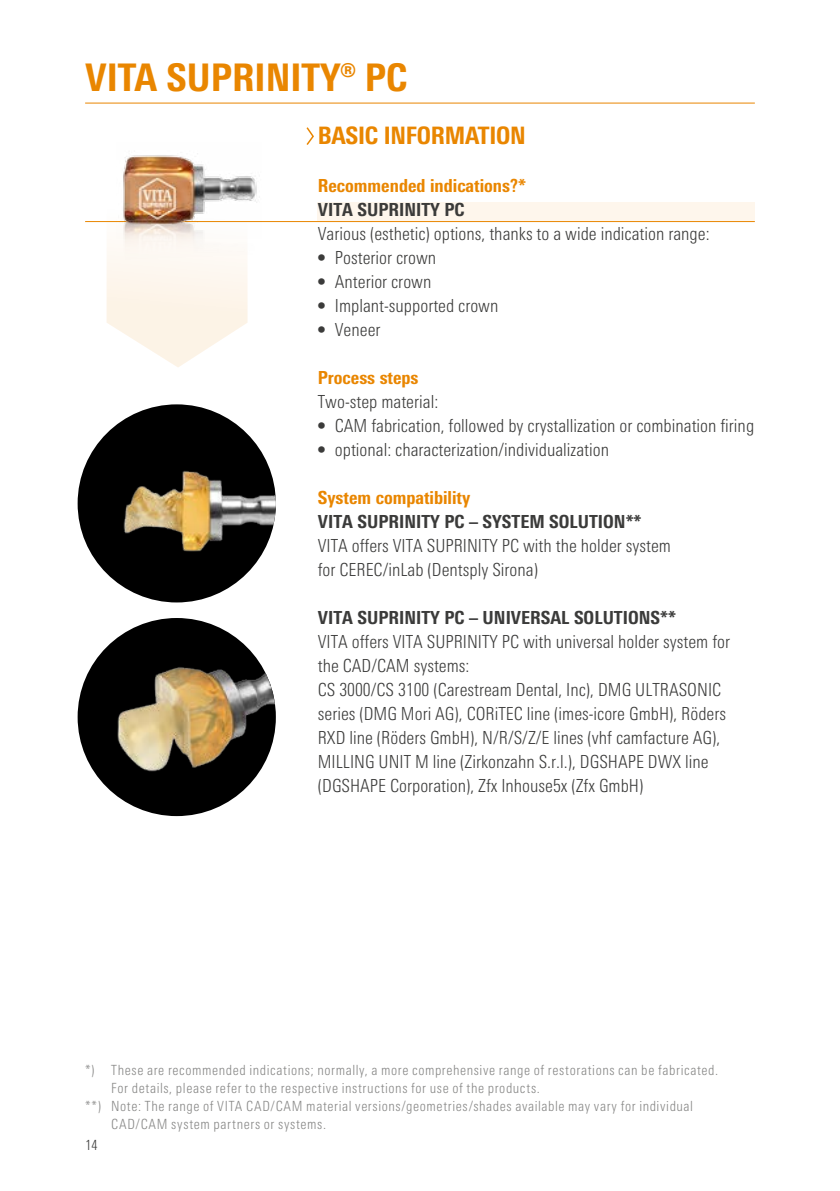
<style>
.page{position:relative;width:840px;height:1191px;background:#fff}
.page>*{position:absolute;margin:0;border:0;box-sizing:border-box;transform-origin:0 0}
.t1{font:800 condensed 38px "Univers Next Pro";color:#e98600}
.t2{font:800 condensed 24px "Univers Next Pro";letter-spacing:-.01em;color:#e98600}
.t3{font:300 condensed 18px/24px "Univers Next Pro";color:#3b3b3a}
.t4{font:800 condensed 18px "Univers Next Pro";color:#3b3b3a}
.t5{font:800 condensed 18px "Univers Next Pro";color:#e98600}
.t6{font:300 condensed 14px "Univers Next Pro";letter-spacing:.04em;color:#878786}
.t7{font:300 condensed 14px "Univers Next Pro";color:#3b3b3a}
.s1{font-family:"Univers LT Std";font-weight:700}
</style>
<div class="page">
<div style="left:317px;top:203px;width:437px;height:18px;background:#fef6ec"></div>
<hr style="left:85px;top:103px;width:669px;height:1px;background:#e98600">
<svg style="left:106px;top:102px;width:141px;height:265px"></svg>
<hr style="left:85px;top:221px;width:669px;height:1px;background:#e98600">
<div style="left:78px;top:404px;width:198px;height:198px;background:#000;border-radius:50%"></div>
<img style="left:123px;top:448px;width:153px;height:120px">
<div style="left:78px;top:618px;width:198px;height:198px;background:#000;border-radius:50%"></div>
<img style="left:117px;top:648px;width:159px;height:132px">
<img style="left:116px;top:142px;width:141px;height:74px">
<img style="left:116px;top:216px;width:145px;height:85px">
<svg style="left:306px;top:127px;width:8px;height:18px"></svg>
<h1 class="t1" style="left:85px;top:55px;width:323px">VITA SUPRINITY® PC</h1>
<h2 class="t2" style="left:317px;top:121px;width:209px">BASIC INFORMATION</h2>
<p class="t5" style="left:317px;top:175px;width:209px">Recommended indications?*</p>
<p class="t4" style="left:317px;top:199px;width:148px">VITA SUPRINITY PC</p>
<p class="t3" style="left:317px;top:222px;width:393px">Various (esthetic) options, thanks to a wide indication range:</p>
<p class="t3" style="left:317px;top:246px;width:120px"><span class="s1">•</span> Posterior crown</p>
<p class="t3" style="left:317px;top:270px;width:115px"><span class="s1">•</span> Anterior crown</p>
<p class="t3" style="left:317px;top:294px;width:182px"><span class="s1">•</span> Implant-supported crown</p>
<p class="t3" style="left:317px;top:318px;width:64px"><span class="s1">•</span> Veneer</p>
<p class="t5" style="left:317px;top:367px;width:102px">Process steps</p>
<p class="t3" style="left:317px;top:390px;width:122px">Two-step material:</p>
<p class="t3" style="left:317px;top:414px;width:437px"><span class="s1">•</span> CAM fabrication, followed by crystallization or combination firing</p>
<p class="t3" style="left:317px;top:438px;width:292px"><span class="s1">•</span> optional: characterization/individualization</p>
<p class="t5" style="left:317px;top:487px;width:154px">System compatibility</p>
<p class="t4" style="left:317px;top:511px;width:325px">VITA SUPRINITY PC – SYSTEM SOLUTION**</p>
<p class="t3" style="left:317px;top:534px;width:354px">VITA offers VITA SUPRINITY PC with the holder system for CEREC/inLab (Dentsply Sirona)</p>
<p class="t4" style="left:317px;top:607px;width:359px">VITA SUPRINITY PC – UNIVERSAL SOLUTIONS**</p>
<p class="t3" style="left:317px;top:630px;width:413px">VITA offers VITA SUPRINITY PC with universal holder system for the CAD/CAM systems:<br>CS 3000/CS 3100 (Carestream Dental, Inc), DMG ULTRASONIC series (DMG Mori AG), CORiTEC line (imes-icore GmbH), Röders RXD line (Röders GmbH), N/R/S/Z/E lines (vhf camfacture AG), MILLING UNIT M line (Zirkonzahn S.r.l.), DGSHAPE DWX line (DGSHAPE Corporation), Zfx Inhouse5x (Zfx GmbH)</p>
<p class="t6" style="left:85px;top:1061px;width:634px">*) These are recommended indications; normally, a more comprehensive range of restorations can be fabricated.</p>
<p class="t6" style="left:111px;top:1079px;width:430px">For details, please refer to the respective instructions for use of the products.</p>
<p class="t6" style="left:85px;top:1097px;width:609px">**) Note: The range of VITA CAD/CAM material versions/geometries/shades available may vary for individual</p>
<p class="t6" style="left:111px;top:1115px;width:216px">CAD/CAM system partners or systems.</p>
<p class="t7" style="left:85px;top:1137px;width:14px">14</p>
</div>
